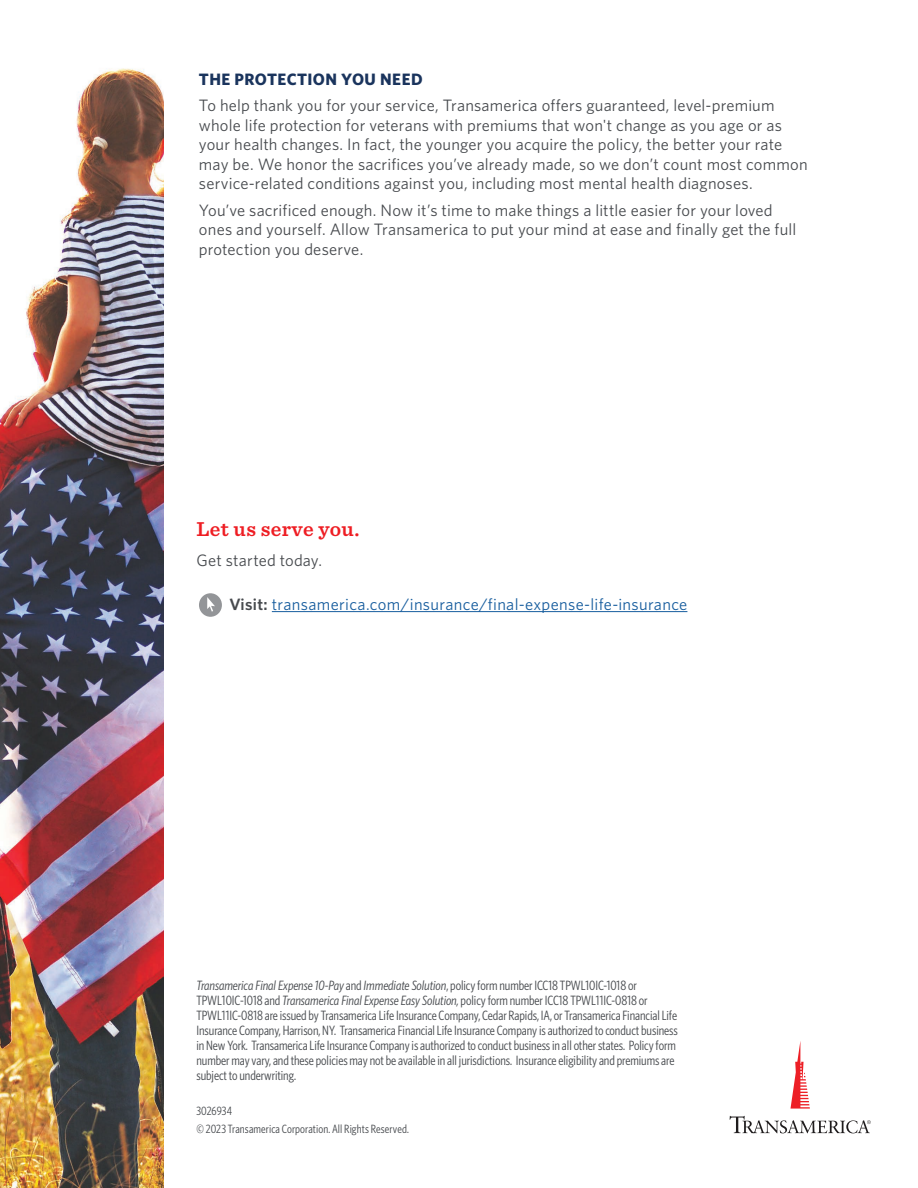
<style>
.page{position:relative;width:918px;height:1188px;background:#fff}
.page>*{position:absolute;margin:0;border:0;box-sizing:border-box;transform-origin:0 0}
.t1{font:600 21px "Sentinel";letter-spacing:.02em;color:#ee1d23}
.t2{font:16.5px/19.5px "Whitney";letter-spacing:.01em;color:#474a4e}
.t3{font:16.5px "Whitney";letter-spacing:.02em;color:#175d9e}
.t4{font:700 16.5px "Whitney";letter-spacing:.025em;color:#1a345d}
.t5{font:13.5px/15px "Whitney Condensed";letter-spacing:-.005em;color:#474a4e}
.t6{font:12px/18px "Whitney Condensed";letter-spacing:.01em;color:#474a4e}
.s1{font-weight:600;color:#474a4e}
.s2{font-style:italic}
</style>
<div class="page">
<svg style="left:730px;top:1116px;width:141px;height:17px"></svg>
<svg style="left:791px;top:1041px;width:19px;height:68px"></svg>
<hr style="left:272px;top:611px;width:415px;height:1px;background:#175d9e">
<img style="left:0;top:68px;width:163px;height:1120px">
<div style="left:199px;top:593px;width:23px;height:24px;background:#939598;border-radius:50%"></div>
<svg style="left:207px;top:597px;width:8px;height:15px"></svg>
<p class="t4" style="left:199px;top:68px;width:225px">THE PROTECTION YOU NEED</p>
<p class="t2" style="left:199px;top:95px;width:610px">To help thank you for your service, Transamerica offers guaranteed, level-premium whole life protection for veterans with premiums that won't change as you age or as your health changes. In fact, the younger you acquire the policy, the better your rate may be. We honor the sacrifices you’ve already made, so we don’t count most common service-related conditions against you, including most mental health diagnoses.</p>
<p class="t2" style="left:199px;top:200px;width:599px">You’ve sacrificed enough. Now it’s time to make things a little easier for your loved ones and yourself. Allow Transamerica to put your mind at ease and finally get the full protection you deserve.</p>
<h1 class="t1" style="left:196px;top:513px;width:165px">Let us serve you.</h1>
<p class="t2" style="left:196px;top:550px;width:127px">Get started today.</p>
<p class="t3" style="left:229px;top:593px;width:459px"><span class="s1">Visit:</span> transamerica.com/insurance/final-expense-life-insurance</p>
<p class="t5" style="left:196px;top:977px;width:483px"><span class="s2">Transamerica Final Expense 10-Pay</span> and <span class="s2">Immediate Solution</span>, policy form number ICC18 TPWL10IC-1018 or TPWL10IC-1018 and <span class="s2">Transamerica Final Expense Easy Solution,</span> policy form number ICC18 TPWL11IC-0818 or TPWL11IC-0818 are issued by Transamerica Life Insurance Company, Cedar Rapids, IA, or Transamerica Financial Life Insurance Company, Harrison, NY. Transamerica Financial Life Insurance Company is authorized to conduct business in New York. Transamerica Life Insurance Company is authorized to conduct business in all other states. Policy form number may vary, and these policies may not be available in all jurisdictions. Insurance eligibility and premiums are subject to underwriting.</p>
<p class="t6" style="left:196px;top:1102px;width:214px">3026934<br>© 2023 Transamerica Corporation. All Rights Reserved.</p>
</div>
